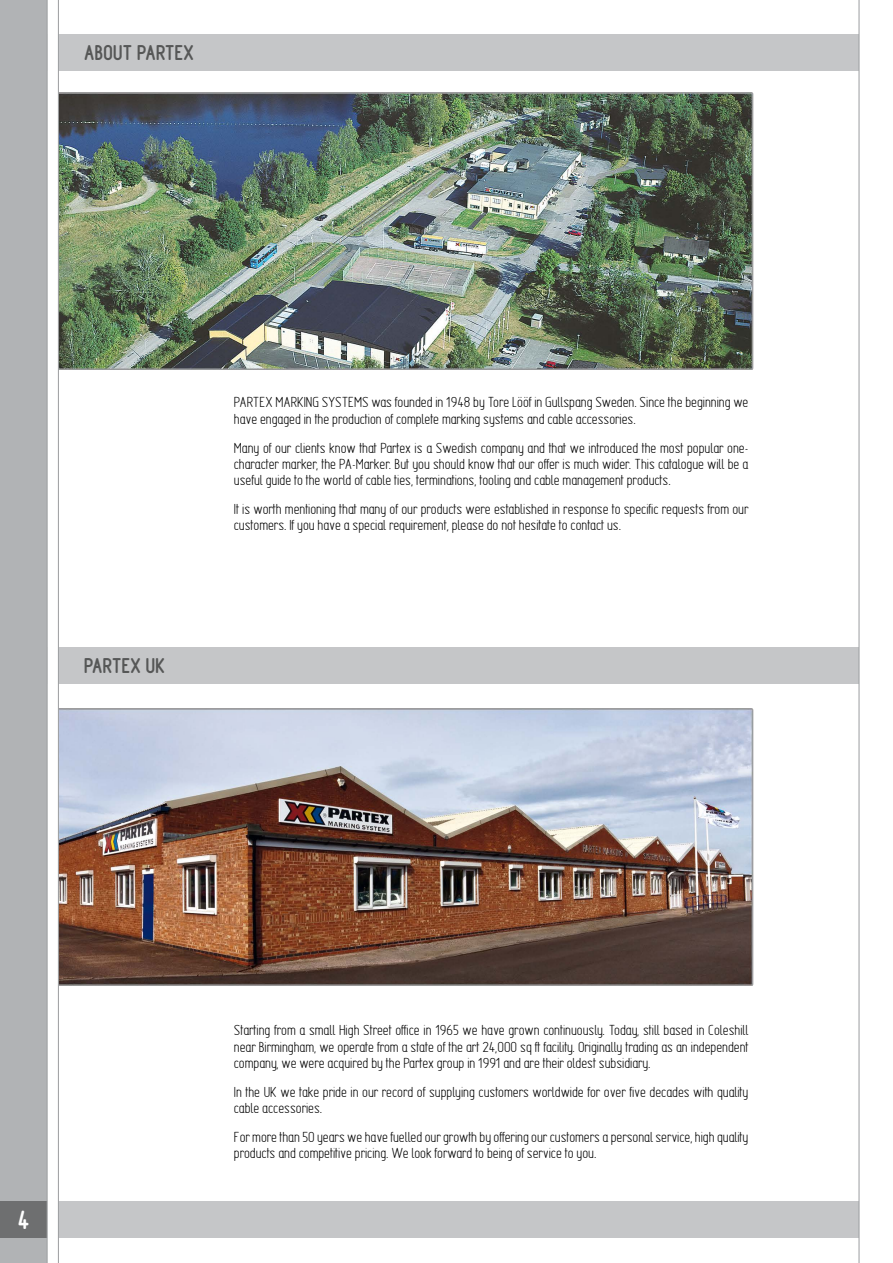
<style>
.page{position:relative;width:893px;height:1263px;background:#fff}
.page>*{position:absolute;margin:0;border:0;box-sizing:border-box;transform-origin:0 0}
.t1{font:700 24px "Partex Marking";color:#fff}
.header_-_top{font:700 19.5px "Partex Marking";color:#565757}
.text{font:13.5px/16.2px "Partex Marking";color:#000}
</style>
<div class="page">
<div style="left:0;top:0;width:47px;height:1263px;background:#b1b3b5"></div>
<div style="left:53px;top:1201px;width:824px;height:37px;background:#c5c6c8"></div>
<div style="left:0;top:1201px;width:53px;height:37px;background:#6e6f70"></div>
<img style="left:59px;top:0;width:800px;height:408px">
<img style="left:59px;top:617px;width:800px;height:408px">
<svg style="left:47px;top:0;width:12px;height:1263px"></svg>
<svg style="left:859px;top:0;width:18px;height:1263px"></svg>
<p class="header_-_top" style="left:84px;top:40px;width:111px">ABOUT PARTEX</p>
<p class="header_-_top" style="left:84px;top:653px;width:82px">PARTEX UK</p>
<p class="text" style="left:234px;top:394px;width:516px">PARTEX MARKING SYSTEMS was founded in 1948 by Tore Lööf in Gullspang Sweden. Since the beginning we have engaged in the production of complete marking systems and cable accessories.</p>
<p class="text" style="left:234px;top:439px;width:516px;text-align:justify">Many of our clients know that Partex is a Swedish company and that we introduced the most popular one&shy;character marker, the PA-Marker. But you should know that our offer is much wider. This catalogue will be a useful guide to the world of cable ties, terminations, tooling and cable management products.</p>
<p class="text" style="left:234px;top:501px;width:516px">It is worth mentioning that many of our products were established in response to specific requests from our customers. If you have a special requirement, please do not hesitate to contact us.</p>
<h1 class="t1" style="left:17px;top:1205px;width:13px">4</h1>
<p class="text" style="left:234px;top:1022px;width:516px;text-align:justify">Starting from a small High Street office in 1965 we have grown continuously. Today, still based in Coleshill near Birmingham, we operate from a state of the art 24,000 sq ft facility. Originally trading as an independent company, we were acquired by the Partex group in 1991 and are their oldest subsidiary.</p>
<p class="text" style="left:234px;top:1083px;width:516px">In the UK we take pride in our record of supplying customers worldwide for over five decades with quality cable accessories.</p>
<p class="text" style="left:234px;top:1129px;width:516px">For more than 50 years we have fuelled our growth by offering our customers a personal service, high quality products and competitive pricing. We look forward to being of service to you.</p>
</div>
